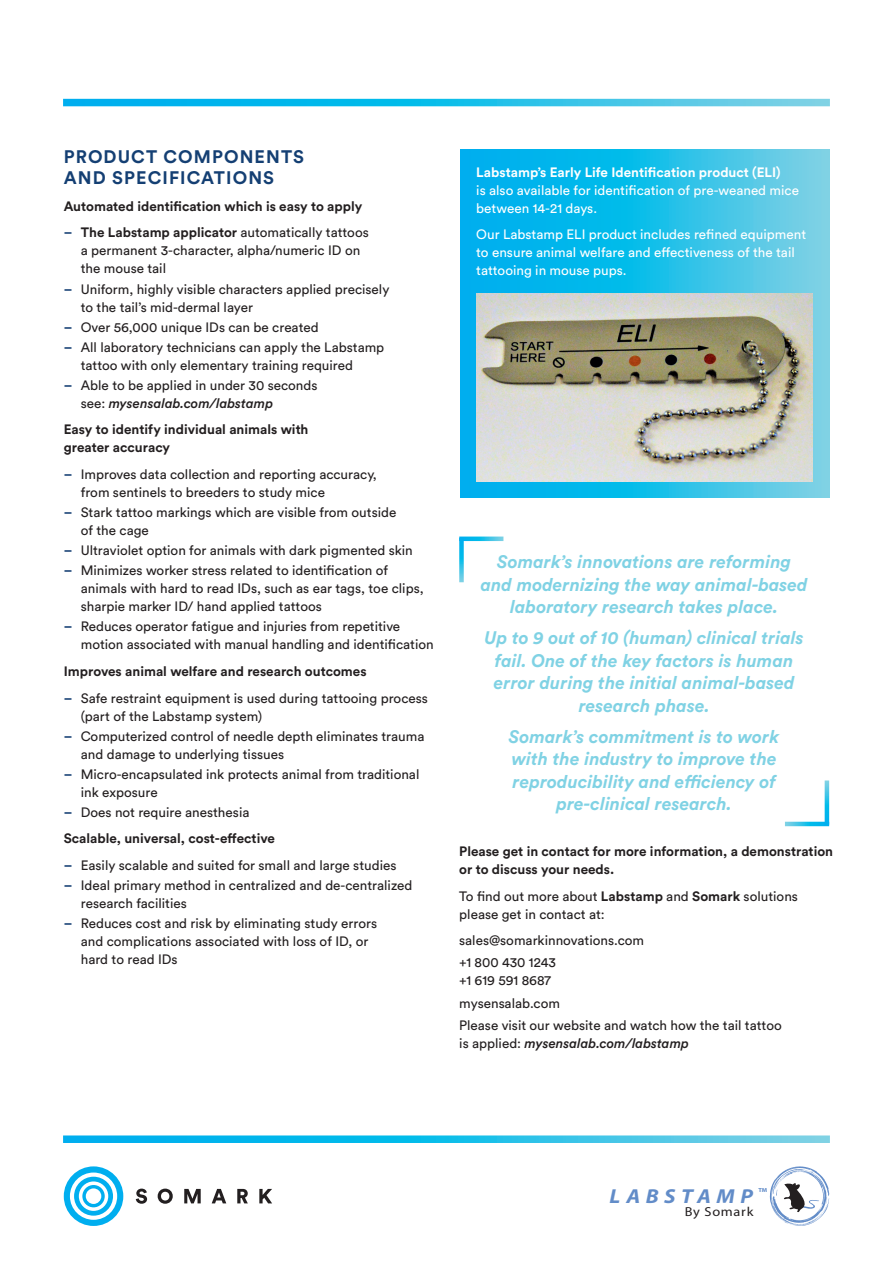
<style>
.page{position:relative;width:893px;height:1263px;background:#fff}
.page>*{position:absolute;margin:0;border:0;box-sizing:border-box;transform-origin:0 0}
.t1{font:italic 700 20.25px "Myriad Pro";letter-spacing:.25em;color:#628cc8;scale:1.1 1}
.Pullout{font:italic 700 18px/22.5px "Circular Std";color:#80d2e4;text-align:center}
.Heading_1{font:700 18px/21px "Circular Std";letter-spacing:.06em;color:#143f73}
.Body_Copy{font:13.5px/18px "Circular Std";color:#231f20}
.Body_Copy-2{font:700 13.5px/18px "Circular Std";color:#231f20}
.Body_Copy-3{font:13.5px/18px "Circular Std";color:#fff}
.t2{font:13.05px "Myriad Pro";letter-spacing:.05em;color:#231f20;scale:1.1 1}
.t3{font:700 5.85px "Myriad Pro";color:#628cc8;scale:1.1 1}
.s1{font-weight:700;color:#143f73}
.s2{font-weight:700}
.s3{font-weight:500;font-style:italic}
</style>
<div class="page">
<svg style="left:460px;top:150px;width:369px;height:347px;background:#29bee9"></svg>
<img style="left:476px;top:293px;width:336px;height:188px">
<svg style="left:63px;top:99px;width:767px;height:7px;background:#26bee9"></svg>
<svg style="left:63px;top:1135px;width:767px;height:8px;background:#33c2ea"></svg>
<svg style="left:459px;top:536px;width:44px;height:5px"></svg>
<svg style="left:459px;top:538px;width:5px;height:44px"></svg>
<svg style="left:785px;top:822px;width:44px;height:4px"></svg>
<svg style="left:825px;top:780px;width:4px;height:45px"></svg>
<svg style="left:770px;top:1166px;width:59px;height:60px"></svg>
<svg style="left:136px;top:1188px;width:11px;height:16px"></svg>
<svg style="left:158px;top:1188px;width:15px;height:16px"></svg>
<svg style="left:184px;top:1189px;width:17px;height:14px"></svg>
<svg style="left:212px;top:1189px;width:14px;height:14px"></svg>
<svg style="left:237px;top:1189px;width:11px;height:14px"></svg>
<svg style="left:259px;top:1189px;width:13px;height:14px"></svg>
<svg style="left:64px;top:1166px;width:59px;height:60px"></svg>
<p class="Heading_1" style="left:64px;top:146px;width:242px">PRODUCT COMPONENTS<br>AND SPECIFICATIONS</p>
<p class="Body_Copy-2" style="left:64px;top:197px;width:300px">Automated identification which is easy to apply</p>
<p class="Body_Copy" style="left:81px;top:223px;width:290px;text-indent:-17px"><span class="s1">–</span> <span class="s2">The Labstamp applicator</span> automatically tattoos a permanent 3-character, alpha/numeric ID on the mouse tail</p>
<p class="Body_Copy" style="left:81px;top:280px;width:310px;text-indent:-17px"><span class="s1">–</span> Uniform, highly visible characters applied precisely to the tail’s mid-dermal layer</p>
<p class="Body_Copy" style="left:64px;top:318px;width:256px"><span class="s1">–</span> Over 56,000 unique IDs can be created</p>
<p class="Body_Copy" style="left:81px;top:338px;width:305px;text-indent:-17px"><span class="s1">–</span> All laboratory technicians can apply the Labstamp tattoo with only elementary training required</p>
<p class="Body_Copy" style="left:81px;top:376px;width:238px;text-indent:-17px"><span class="s1">–</span> Able to be applied in under 30 seconds see: <span class="s3">mysensalab.com/labstamp</span></p>
<p class="Body_Copy-2" style="left:64px;top:420px;width:246px">Easy to identify individual animals with greater accuracy</p>
<p class="Body_Copy" style="left:81px;top:465px;width:298px;text-indent:-17px"><span class="s1">–</span> Improves data collection and reporting accuracy, from sentinels to breeders to study mice</p>
<p class="Body_Copy" style="left:81px;top:503px;width:317px;text-indent:-17px"><span class="s1">–</span> Stark tattoo markings which are visible from outside of the cage</p>
<p class="Body_Copy" style="left:64px;top:541px;width:351px"><span class="s1">–</span> Ultraviolet option for animals with dark pigmented skin</p>
<p class="Body_Copy" style="left:81px;top:561px;width:344px;text-indent:-17px"><span class="s1">–</span> Minimizes worker stress related to identification of animals with hard to read IDs, such as ear tags, toe clips, sharpie marker ID/ hand applied tattoos</p>
<p class="Body_Copy" style="left:81px;top:618px;width:354px;text-indent:-17px"><span class="s1">–</span> Reduces operator fatigue and injuries from repetitive motion associated with manual handling and identification</p>
<p class="Body_Copy-2" style="left:64px;top:662px;width:304px">Improves animal welfare and research outcomes</p>
<p class="Body_Copy" style="left:81px;top:689px;width:349px;text-indent:-17px"><span class="s1">–</span> Safe restraint equipment is used during tattooing process (part of the Labstamp system)</p>
<p class="Body_Copy" style="left:81px;top:727px;width:345px;text-indent:-17px"><span class="s1">–</span> Computerized control of needle depth eliminates trauma and damage to underlying tissues</p>
<p class="Body_Copy" style="left:81px;top:765px;width:340px;text-indent:-17px"><span class="s1">–</span> Micro-encapsulated ink protects animal from traditional ink exposure</p>
<p class="Body_Copy" style="left:64px;top:803px;width:187px"><span class="s1">–</span> Does not require anesthesia</p>
<p class="Body_Copy-2" style="left:64px;top:829px;width:213px">Scalable, universal, cost-effective</p>
<p class="Body_Copy" style="left:64px;top:856px;width:334px"><span class="s1">–</span> Easily scalable and suited for small and large studies</p>
<p class="Body_Copy" style="left:81px;top:876px;width:333px;text-indent:-17px"><span class="s1">–</span> Ideal primary method in centralized and de-centralized research facilities</p>
<p class="Body_Copy" style="left:81px;top:914px;width:298px;text-indent:-17px"><span class="s1">–</span> Reduces cost and risk by eliminating study errors and complications associated with loss of ID, or hard to read IDs</p>
<p class="Body_Copy-3" style="left:476px;top:163px;width:324px"><span class="s2">Labstamp’s Early Life Identification product (ELI)<br></span>is also available for identification of pre-weaned mice between 14-21 days.</p>
<p class="Body_Copy-3" style="left:476px;top:225px;width:331px">Our Labstamp ELI product includes refined equipment to ensure animal welfare and effectiveness of the tail tattooing in mouse pups.</p>
<p class="Pullout" style="left:481px;top:550px;width:329px">Somark’s innovations are reforming and modernizing the way animal-based laboratory research takes place.</p>
<p class="Pullout" style="left:485px;top:626px;width:321px">Up to 9 out of 10 (human) clinical trials fail. One of the key factors is human error during the initial animal-based research phase.</p>
<p class="Pullout" style="left:509px;top:725px;width:272px">Somark’s commitment is to work with the industry to improve the reproducibility and efficiency of pre-clinical research.</p>
<p class="Body_Copy-2" style="left:459px;top:842px;width:375px">Please get in contact for more information, a demonstration or to discuss your needs.</p>
<p class="Body_Copy" style="left:459px;top:887px;width:340px">To find out more about <span class="s2">Labstamp</span> and <span class="s2">Somark</span> solutions please get in contact at:</p>
<p class="Body_Copy" style="left:459px;top:931px;width:186px">sales@somarkinnovations.com</p>
<p class="Body_Copy" style="left:459px;top:953px;width:98px">+1 800 430 1243 +1 619 591 8687</p>
<p class="Body_Copy" style="left:459px;top:994px;width:102px">mysensalab.com</p>
<p class="Body_Copy" style="left:459px;top:1016px;width:324px">Please visit our website and watch how the tail tattoo is applied: <span class="s3">mysensalab.com/labstamp</span></p>
<p class="t1" style="left:610px;top:1182px;width:132px">LABSTAMP</p>
<p class="t3" style="left:758px;top:1186px;width:10px">TM</p>
<p class="t2" style="left:685px;top:1204px;width:64px">By Somark</p>
</div>
